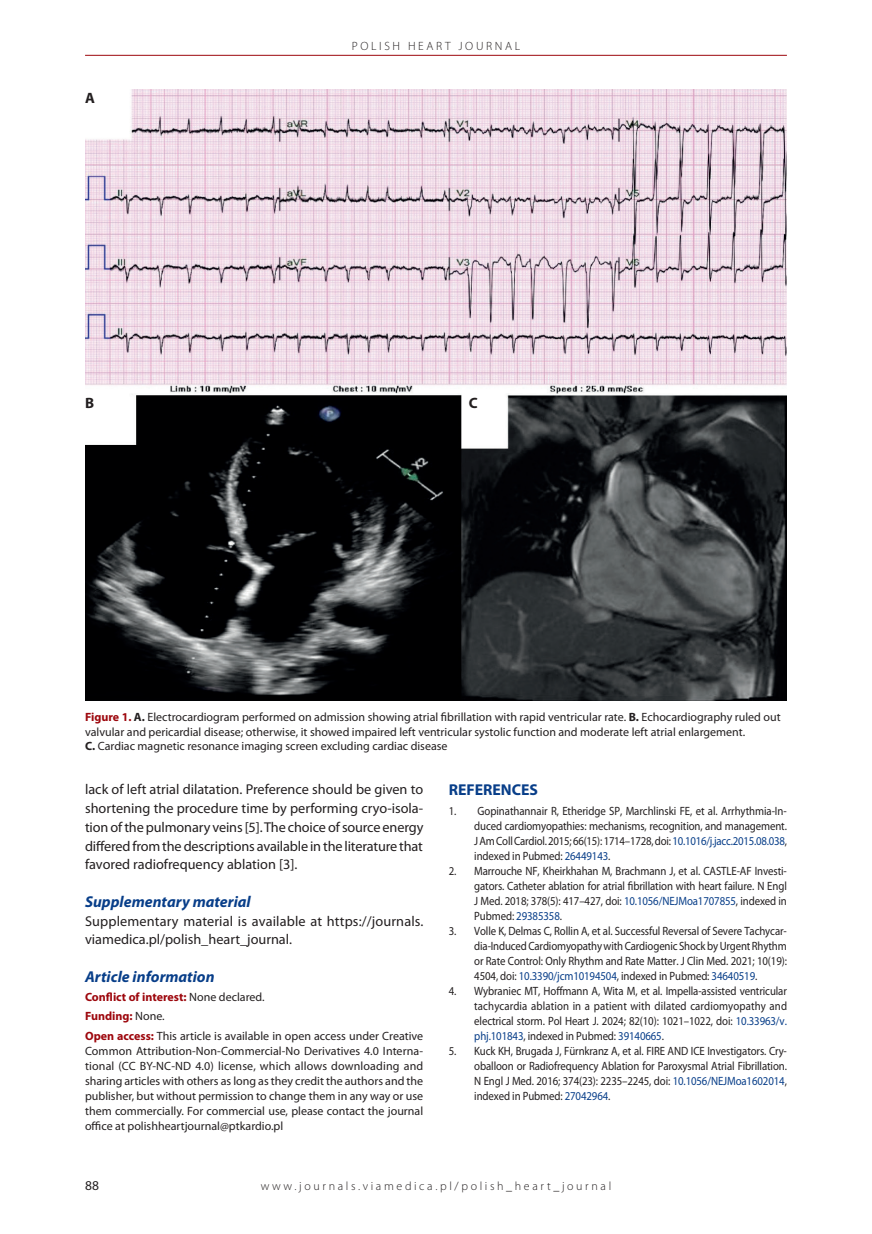
<style>
.page{position:relative;width:872px;height:1234px;background:#fff}
.page>*{position:absolute;margin:0;border:0;box-sizing:border-box;transform-origin:0 0}
.t1{font:italic 700 15.75px "Myriad Pro";color:#083e89}
.t2{font:700 15.75px "Myriad Pro";color:#083e89}
.t3{font:700 15px "Myriad Pro";color:#231f20}
.t4{font:14.25px/18.8px "Myriad Pro";color:#231f20;text-align:justify}
.t5{font:13.5px "Myriad Pro";color:#231f20}
.t6{font:12px/15px "Myriad Pro";color:#231f20;text-align:justify;scale:.9 1}
.t7{font:12px/15px "Myriad Pro";color:#231f20}
.t8{font:300 12px "Myriad Pro";letter-spacing:.22em;color:#231f20}
.s1{font-weight:700;color:#9d070d}
.s2{font-weight:700}
.s3{color:#083e89}
</style>
<div class="page">
<hr style="left:85px;top:55px;width:702px;height:1px;background:#9d070d">
<img style="left:85px;top:89px;width:702px;height:611px">
<div style="left:85px;top:89px;width:16px;height:16px;background:#fff"></div>
<div style="left:85px;top:395px;width:16px;height:16px;background:#fff"></div>
<div style="left:469px;top:395px;width:16px;height:16px;background:#fff"></div>
<p class="t3" style="left:85px;top:89px;width:11px">A</p>
<p class="t8" style="left:352px;top:39px;width:170px">POLISH HEART JOURNAL</p>
<p class="t3" style="left:85px;top:394px;width:11px">B</p>
<p class="t3" style="left:469px;top:394px;width:10px">C</p>
<p class="t7" style="left:85px;top:710px;width:697px;line-height:14.4px"><span class="s1">Figure 1.</span> <span class="s2">A.</span> Electrocardiogram performed on admission showing atrial fibrillation with rapid ventricular rate. <span class="s2">B.</span> Echocardiography ruled out valvular and pericardial disease; otherwise, it showed impaired left ventricular systolic function and moderate left atrial enlargement.<br><span class="s2">C.</span> Cardiac magnetic resonance imaging screen excluding cardiac disease</p>
<p class="t4" style="left:85px;top:780px;width:340px">lack of left atrial dilatation. Preference should be given to shortening the procedure time by performing cryo-isola&shy;tion of the pulmonary veins [5]. The choice of source energy differed from the descriptions available in the literature that favored radiofrequency ablation [3].</p>
<h1 class="t1" style="left:85px;top:892px;width:167px">Supplementary material</h1>
<p class="t4" style="left:85px;top:911px;width:340px">Supplementary material is available at https://journals. viamedica.pl/polish_heart_journal.</p>
<h1 class="t1" style="left:85px;top:967px;width:131px">Article information</h1>
<p class="t7" style="left:85px;top:987px;width:340px;line-height:19.2px"><span class="s1">Conflict of interest:</span> None declared.<br><span class="s1">Funding:</span> None.<br><span class="s1">Open access:</span> This article is available in open access under Creative</p>
<p class="t7" style="left:85px;top:1043px;width:340px;text-align:justify">Common Attribution-Non-Commercial-No Derivatives 4.0 Interna&shy;tional (CC BY-NC-ND 4.0) license, which allows downloading and sharing articles with others as long as they credit the authors and the publisher, but without permission to change them in any way or use them commercially. For commercial use, please contact the journal office at polishheartjournal@ptkardio.pl</p>
<h1 class="t2" style="left:449px;top:781px;width:91px">REFERENCES</h1>
<p class="t6" style="left:474px;top:803px;width:349px;text-indent:-26px">1. Gopinathannair R, Etheridge SP, Marchlinski FE, et al. Arrhythmia-In&shy;duced cardiomyopathies: mechanisms, recognition, and management.<br>J Am Coll Cardiol. 2015; 66(15): 1714–1728, doi:<span class="s3">10.1016/j.jacc.2015.08.038</span>, indexed in Pubmed: <span class="s3">26449143</span>.</p>
<p class="t6" style="left:474px;top:863px;width:349px;text-indent:-26px">2. Marrouche NF, Kheirkhahan M, Brachmann J, et al. CASTLE-AF Investi&shy;gators. Catheter ablation for atrial fibrillation with heart failure. N Engl J Med. 2018; 378(5): 417–427, doi: <span class="s3">10.1056/NEJMoa1707855</span>, indexed in Pubmed: <span class="s3">29385358</span>.</p>
<p class="t6" style="left:474px;top:923px;width:349px;text-indent:-26px">3. Volle K, Delmas C, Rollin A, et al. Successful Reversal of Severe Tachycar&shy;dia-Induced Cardiomyopathy with Cardiogenic Shock by Urgent Rhythm or Rate Control: Only Rhythm and Rate Matter. J Clin Med. 2021; 10(19):<br>4504, doi: <span class="s3">10.3390/jcm10194504</span>, indexed in Pubmed: <span class="s3">34640519</span>.</p>
<p class="t6" style="left:474px;top:983px;width:349px;text-indent:-26px">4. Wybraniec MT, Hoffmann A, Wita M, et al. Impella-assisted ventricular tachycardia ablation in a patient with dilated cardiomyopathy and electrical storm. Pol Heart J. 2024; 82(10): 1021–1022, doi: <span class="s3">10.33963/v. phj.101843</span>, indexed in Pubmed: <span class="s3">39140665</span>.</p>
<p class="t6" style="left:474px;top:1043px;width:349px;text-indent:-25px">5. Kuck KH, Brugada J, Fürnkranz A, et al. FIRE AND ICE Investigators. Cry&shy;oballoon or Radiofrequency Ablation for Paroxysmal Atrial Fibrillation.<br>N Engl J Med. 2016; 374(23): 2235–2245, doi: <span class="s3">10.1056/NEJMoa1602014</span>, indexed in Pubmed: <span class="s3">27042964</span>.</p>
<p class="t5" style="left:85px;top:1177px;width:15px">88</p>
<p class="t8" style="left:261px;top:1179px;width:352px">www.journals.viamedica.pl/polish_heart_journal</p>
</div>
